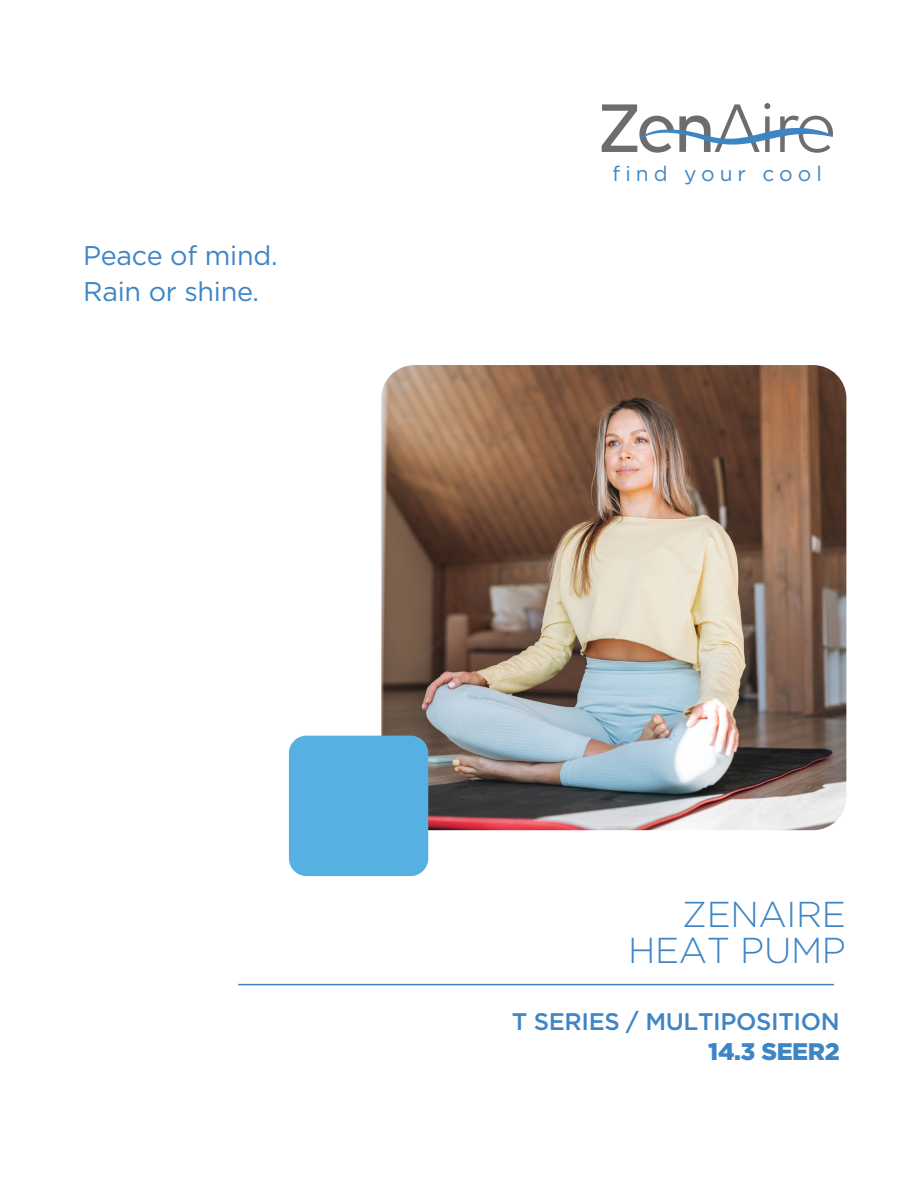
<style>
.page{position:relative;width:918px;height:1188px;background:#fff}
.page>*{position:absolute;margin:0;border:0;box-sizing:border-box;transform-origin:0 0}
.t1{font:300 36px/36px "Gotham Pro";letter-spacing:-.01em;color:#3e85c5;text-align:right}
.t2{font:27px/36px "Gotham Pro";letter-spacing:-.01em;color:#3e85c5}
.t3{font:500 24px "Gotham Pro";letter-spacing:-.015em;color:#3e85c5}
.t4{font:900 24px "Gotham Pro";letter-spacing:-.015em;color:#3e85c5}
.t5{font:21px "Gotham Pro";letter-spacing:.24em;color:#3e85c5}
</style>
<div class="page">
<svg style="left:602px;top:103px;width:231px;height:50px"></svg>
<hr style="left:238px;top:984px;width:596px;height:1px;background:#3e85c5">
<img style="left:381px;top:365px;width:465px;height:465px">
<div style="left:289px;top:736px;width:139px;height:140px;background:#57b0e2;border-radius:18px"></div>
<p class="t2" style="left:83px;top:237px;width:196px">Peace of mind.<br>Rain or shine.</p>
<p class="t5" style="left:613px;top:162px;width:211px">find your cool</p>
<h1 class="t1" style="left:628px;top:897px;width:219px">ZENAIRE<br>HEAT PUMP</h1>
<p class="t3" style="left:512px;top:1008px;width:330px">T SERIES / MULTIPOSITION</p>
<p class="t4" style="left:708px;top:1038px;width:133px">14.3 SEER2</p>
</div>
